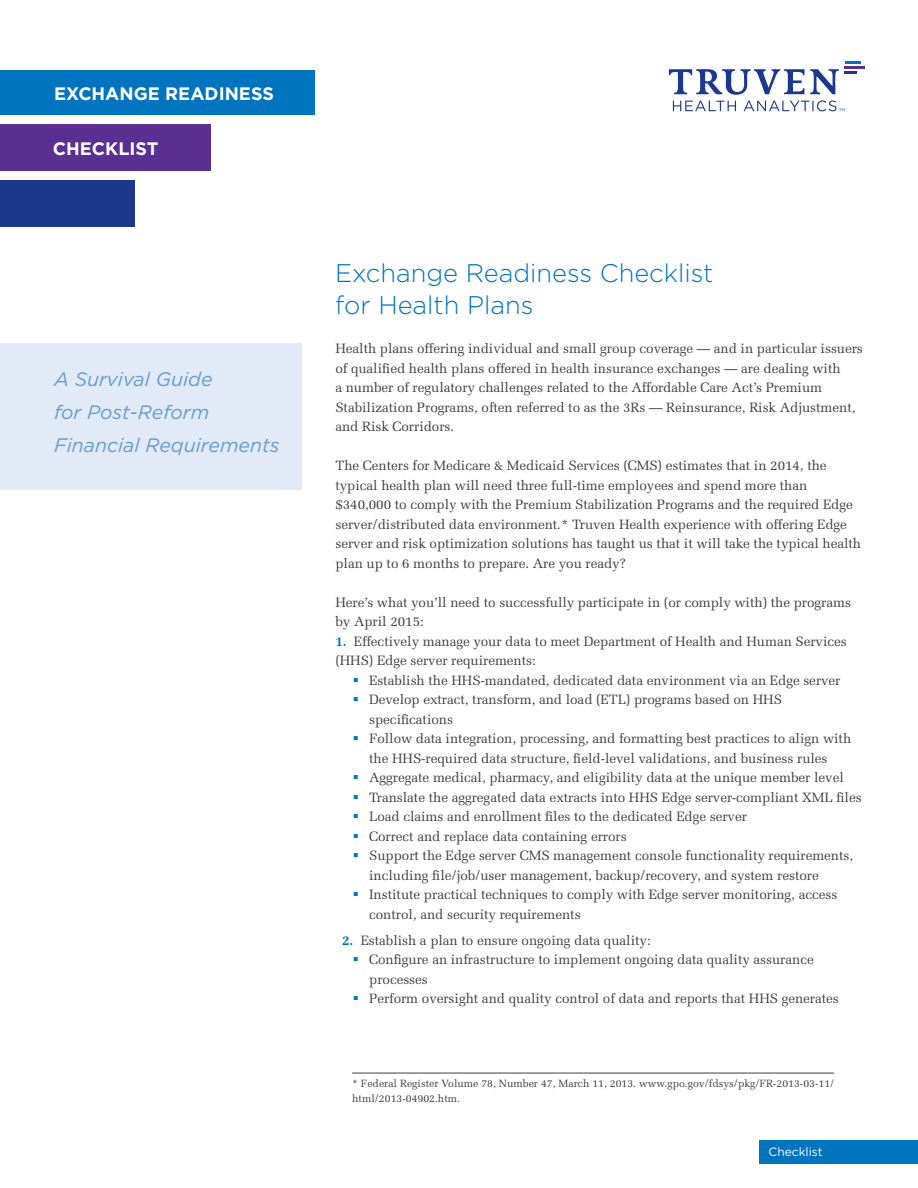
<style>
.page{position:relative;width:918px;height:1188px;background:#fff}
.page>*{position:absolute;margin:0;border:0;box-sizing:border-box;transform-origin:0 0}
.t1{font:300 25.5px/31.5px "Gotham";color:#0074be}
.t2{font:italic 19.5px/33px "Gotham";color:#649cd3}
.t3{font:700 18px "Gotham";color:#fff}
.t4{font:13.5px/19.5px "Melior LT Std";letter-spacing:-.005em;color:#3e3e3f}
.t5{font:12px "Gotham";color:#fff}
.t6{font:10.5px/15px "Melior LT Std";color:#3e3e3f}
.s1{font-weight:700;color:#0074be}
.s2{color:#0074be}
</style>
<div class="page">
<hr style="left:845px;top:66px;width:20px;height:3px;background:#5b2e91">
<hr style="left:845px;top:61px;width:15px;height:3px;background:#0074be">
<svg style="left:669px;top:69px;width:188px;height:42px"></svg>
<hr style="left:352px;top:1073px;width:482px;height:1px;background:#3e3e3f">
<div style="left:0;top:70px;width:314px;height:44px;background:#0074be"></div>
<div style="left:0;top:124px;width:211px;height:46px;background:#5b2e91"></div>
<div style="left:0;top:180px;width:135px;height:46px;background:#1b388c"></div>
<div style="left:0;top:343px;width:301px;height:147px;background:#e1eaf6"></div>
<div style="left:759px;top:1140px;width:159px;height:24px;background:#0074be"></div>
<h3 class="t3" style="left:54px;top:82px;width:221px">EXCHANGE READINESS</h3>
<h3 class="t3" style="left:53px;top:136px;width:107px">CHECKLIST</h3>
<h2 class="t2" style="left:54px;top:362px;width:227px">A Survival Guide<br>for Post-Reform<br>Financial Requirements</h2>
<h1 class="t1" style="left:335px;top:257px;width:380px">Exchange Readiness Checklist for Health Plans</h1>
<p class="t4" style="left:335px;top:339px;width:529px">Health plans offering individual and small group coverage — and in particular issuers of qualified health plans offered in health insurance exchanges — are dealing with<br>a number of regulatory challenges related to the Affordable Care Act’s Premium Stabilization Programs, often referred to as the 3Rs — Reinsurance, Risk Adjustment, and Risk Corridors.</p>
<p class="t4" style="left:335px;top:456px;width:527px">The Centers for Medicare &amp; Medicaid Services (CMS) estimates that in 2014, the typical health plan will need three full-time employees and spend more than $340,000 to comply with the Premium Stabilization Programs and the required Edge server/distributed data environment.* Truven Health experience with offering Edge server and risk optimization solutions has taught us that it will take the typical health plan up to 6 months to prepare. Are you ready?</p>
<p class="t4" style="left:335px;top:592px;width:517px">Here’s what you’ll need to successfully participate in (or comply with) the programs by April 2015:</p>
<p class="t4" style="left:335px;top:631px;width:513px"><span class="s1">1.</span> Effectively manage your data to meet Department of Health and Human Services (HHS) Edge server requirements:</p>
<p class="t4" style="left:353px;top:670px;width:489px"><span class="s2">▪</span> Establish the HHS-mandated, dedicated data environment via an Edge server</p>
<p class="t4" style="left:369px;top:690px;width:414px;text-indent:-16px"><span class="s2">▪</span> Develop extract, transform, and load (ETL) programs based on HHS specifications</p>
<p class="t4" style="left:353px;top:729px;width:500px;text-align:center"><span class="s2">▪</span> Follow data integration, processing, and formatting best practices to align with the HHS-required data structure, field-level validations, and business rules</p>
<p class="t4" style="left:353px;top:768px;width:492px"><span class="s2">▪</span> Aggregate medical, pharmacy, and eligibility data at the unique member level</p>
<p class="t4" style="left:353px;top:787px;width:510px"><span class="s2">▪</span> Translate the aggregated data extracts into HHS Edge server-compliant XML files</p>
<p class="t4" style="left:353px;top:807px;width:395px"><span class="s2">▪</span> Load claims and enrollment files to the dedicated Edge server</p>
<p class="t4" style="left:353px;top:826px;width:275px"><span class="s2">▪</span> Correct and replace data containing errors</p>
<p class="t4" style="left:369px;top:846px;width:486px;text-indent:-16px"><span class="s2">▪</span> Support the Edge server CMS management console functionality requirements, including file/job/user management, backup/recovery, and system restore</p>
<p class="t4" style="left:369px;top:885px;width:470px;text-indent:-16px"><span class="s2">▪</span> Institute practical techniques to comply with Edge server monitoring, access control, and security requirements</p>
<p class="t4" style="left:342px;top:931px;width:310px"><span class="s1">2.</span> Establish a plan to ensure ongoing data quality:</p>
<p class="t4" style="left:369px;top:950px;width:446px;text-indent:-16px"><span class="s2">▪</span> Configure an infrastructure to implement ongoing data quality assurance processes</p>
<p class="t4" style="left:353px;top:989px;width:487px"><span class="s2">▪</span> Perform oversight and quality control of data and reports that HHS generates</p>
<p class="t6" style="left:352px;top:1076px;width:484px">* Federal Register Volume 78, Number 47, March 11, 2013. www.gpo.gov/fdsys/pkg/FR-2013-03-11/ html/2013-04902.htm.</p>
<p class="t5" style="left:769px;top:1144px;width:56px">Checklist</p>
</div>
